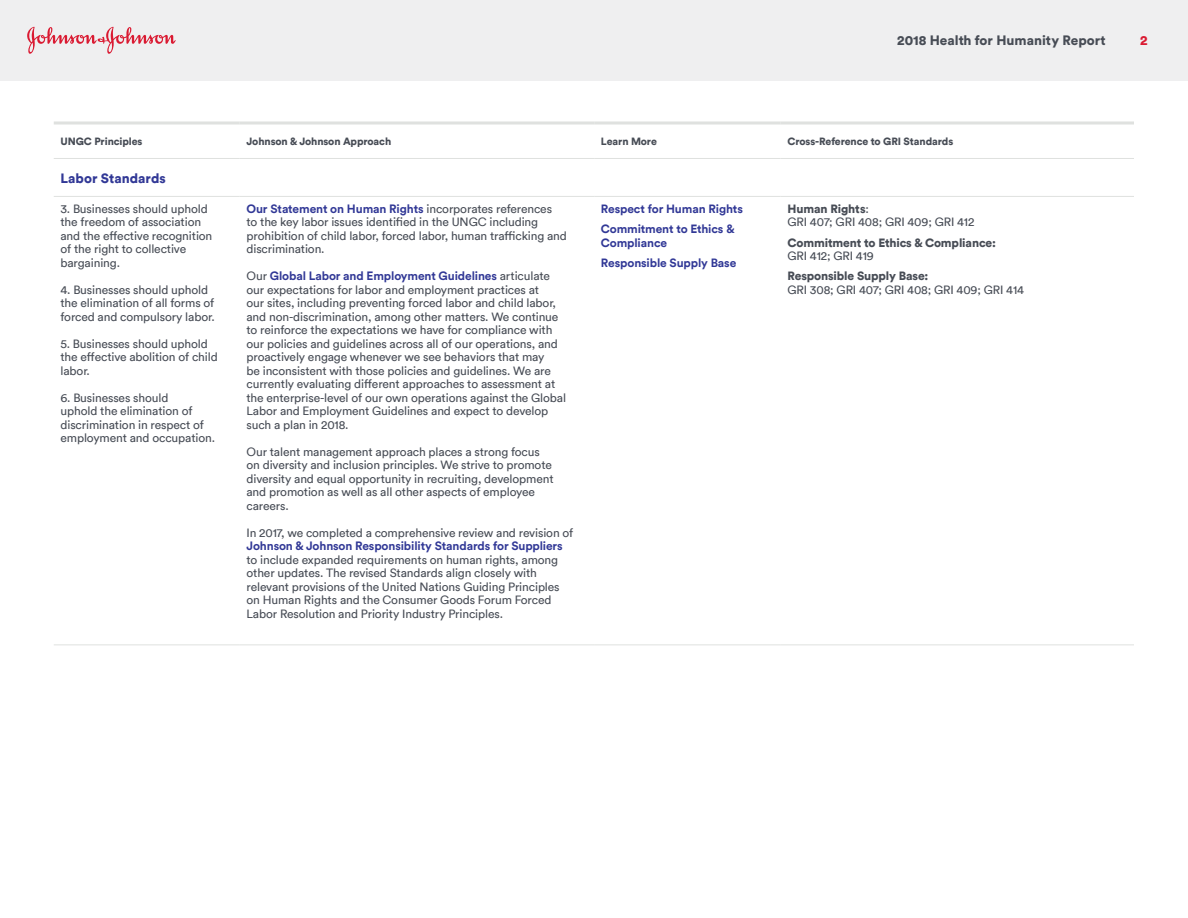
<style>
.page{position:relative;width:1188px;height:918px;background:#fff}
.page>*{position:absolute;margin:0;border:0;box-sizing:border-box;transform-origin:0 0}
.t1{font:900 13.5px "Circular Pro";color:#474c55}
.t2{font:900 13.5px "Circular";color:#313896}
.t3{font:900 13.5px "Circular Pro";color:#da1a32}
.t4{font:12px/13.5px "Circular";letter-spacing:-.01em;color:#474c55}
.t5{font:700 12px "Circular Pro";letter-spacing:-.01em;color:#313896}
.t6{font:700 12px/20.2px "Circular Pro TT";letter-spacing:-.01em;color:#313896}
.t7{font:900 12px "Circular";letter-spacing:-.01em;color:#474c55}
.t8{font:900 10.5px "Circular";letter-spacing:-.01em;color:#474c55}
.s1{font-weight:900}
.s2{font-family:"Circular";font-weight:400;color:#474c55}
</style>
<div class="page">
<div style="left:1px;top:0;width:1187px;height:80px;background:#efeff0"></div>
<svg style="left:27px;top:27px;width:149px;height:27px"></svg>
<hr style="left:54px;top:122px;width:186px;height:2px;background:#dfe1df">
<hr style="left:240px;top:122px;width:354px;height:2px;background:#dfe1df">
<hr style="left:594px;top:122px;width:187px;height:2px;background:#dfe1df">
<hr style="left:781px;top:122px;width:353px;height:2px;background:#dfe1df">
<hr style="left:54px;top:196px;width:186px;height:1px;background:#dfe1df">
<hr style="left:240px;top:196px;width:354px;height:1px;background:#dfe1df">
<hr style="left:594px;top:196px;width:187px;height:1px;background:#dfe1df">
<hr style="left:781px;top:196px;width:353px;height:1px;background:#dfe1df">
<hr style="left:54px;top:644px;width:186px;height:1px;background:#dfe1df">
<hr style="left:240px;top:644px;width:354px;height:1px;background:#dfe1df">
<hr style="left:594px;top:644px;width:187px;height:1px;background:#dfe1df">
<hr style="left:781px;top:644px;width:353px;height:1px;background:#dfe1df">
<hr style="left:54px;top:158px;width:186px;height:1px;background:#dfe1df">
<hr style="left:240px;top:158px;width:354px;height:1px;background:#dfe1df">
<hr style="left:594px;top:158px;width:187px;height:1px;background:#dfe1df">
<hr style="left:781px;top:158px;width:353px;height:1px;background:#dfe1df">
<p class="t1" style="left:897px;top:31px;width:210px">2018 Health for Humanity Report</p>
<p class="t3" style="left:1140px;top:31px;width:9px">2</p>
<p class="t8" style="left:61px;top:134px;width:83px">UNGC Principles</p>
<p class="t8" style="left:247px;top:134px;width:146px">Johnson &amp; Johnson Approach</p>
<p class="t8" style="left:601px;top:134px;width:58px">Learn More</p>
<p class="t8" style="left:787px;top:134px;width:167px">Cross-Reference to GRI Standards</p>
<p class="t2" style="left:61px;top:169px;width:107px">Labor Standards</p>
<p class="t4" style="left:61px;top:202px;width:153px">3. Businesses should uphold the freedom of association and the effective recognition of the right to collective bargaining.</p>
<p class="t4" style="left:61px;top:283px;width:156px">4. Businesses should uphold the elimination of all forms of forced and compulsory labor.</p>
<p class="t4" style="left:61px;top:337px;width:159px">5. Businesses should uphold the effective abolition of child labor.</p>
<p class="t4" style="left:61px;top:391px;width:156px">6. Businesses should<br>uphold the elimination of discrimination in respect of employment and occupation.</p>
<p class="t4" style="left:788px;top:202px;width:188px"><span class="s1">Human Rights</span>:<br>GRI 407; GRI 408; GRI 409; GRI 412</p>
<p class="t7" style="left:788px;top:234px;width:210px">Commitment to Ethics &amp; Compliance:</p>
<p class="t4" style="left:788px;top:249px;width:88px">GRI 412; GRI 419</p>
<p class="t7" style="left:788px;top:268px;width:142px">Responsible Supply Base:</p>
<p class="t4" style="left:788px;top:283px;width:238px">GRI 308; GRI 407; GRI 408; GRI 409; GRI 414</p>
<p class="t5" style="left:247px;top:200px;width:307px">Our Statement on Human Rights <span class="s2">incorporates references</span></p>
<p class="t4" style="left:247px;top:215px;width:322px">to the key labor issues identified in the UNGC including prohibition of child labor, forced labor, human trafficking and discrimination.</p>
<p class="t5" style="left:247px;top:268px;width:305px"><span class="s2">Our</span> Global Labor and Employment Guidelines <span class="s2">articulate</span></p>
<p class="t4" style="left:247px;top:283px;width:321px">our expectations for labor and employment practices at<br>our sites, including preventing forced labor and child labor, and non-discrimination, among other matters. We continue to reinforce the expectations we have for compliance with our policies and guidelines across all of our operations, and proactively engage whenever we see behaviors that may<br>be inconsistent with those policies and guidelines. We are currently evaluating different approaches to assessment at the enterprise-level of our own operations against the Global Labor and Employment Guidelines and expect to develop such a plan in 2018.</p>
<p class="t4" style="left:247px;top:445px;width:309px">Our talent management approach places a strong focus on diversity and inclusion principles. We strive to promote diversity and equal opportunity in recruiting, development and promotion as well as all other aspects of employee careers.</p>
<p class="t4" style="left:247px;top:526px;width:328px">In 2017, we completed a comprehensive review and revision of</p>
<p class="t5" style="left:247px;top:538px;width:318px">Johnson &amp; Johnson Responsibility Standards for Suppliers</p>
<p class="t4" style="left:247px;top:553px;width:315px">to include expanded requirements on human rights, among other updates. The revised Standards align closely with relevant provisions of the United Nations Guiding Principles on Human Rights and the Consumer Goods Forum Forced Labor Resolution and Priority Industry Principles.</p>
<p class="t6" style="left:601px;top:198px;width:143px">Respect for Human Rights<br>Commitment to Ethics &amp;</p>
<p class="t6" style="left:601px;top:232px;width:137px">Compliance<br>Responsible Supply Base</p>
</div>
